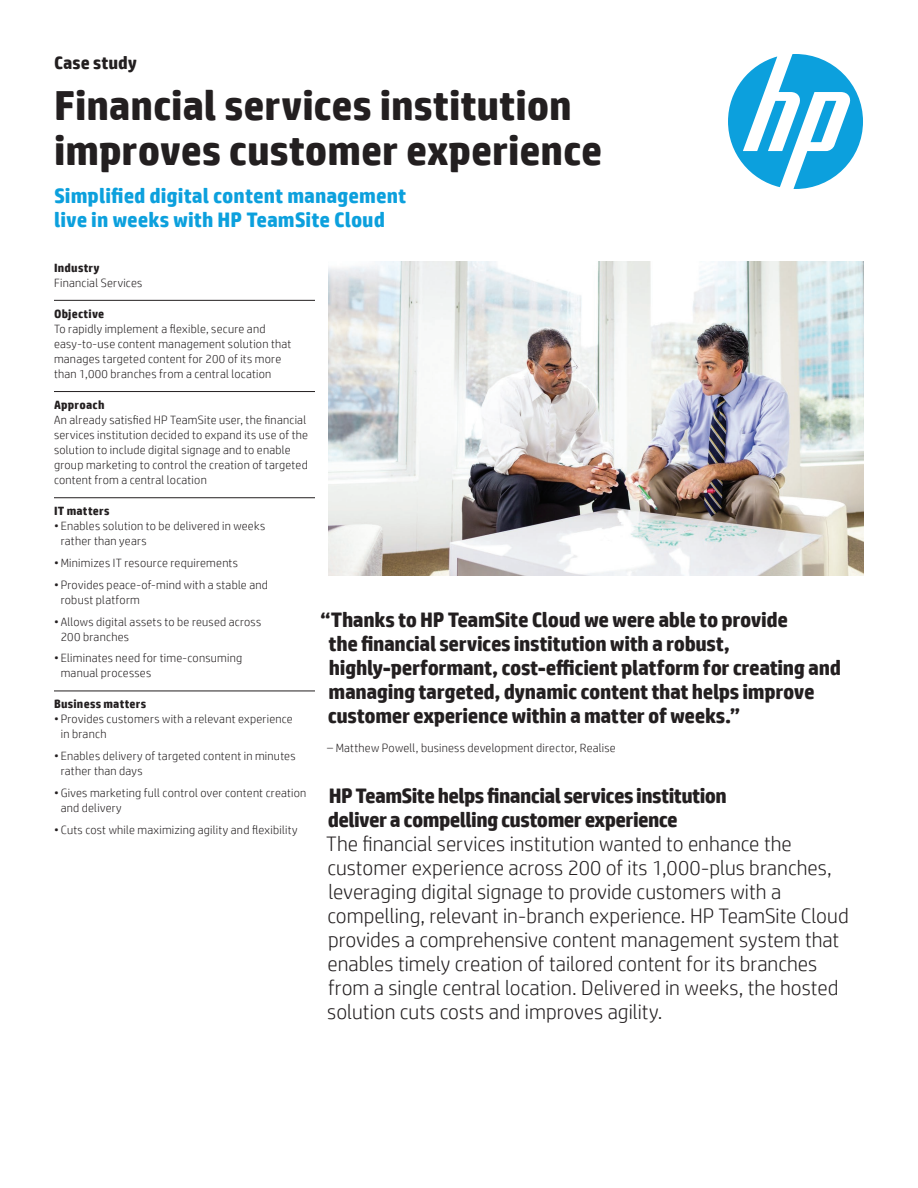
<style>
.page{position:relative;width:918px;height:1188px;background:#fff}
.page>*{position:absolute;margin:0;border:0;box-sizing:border-box;transform-origin:0 0}
.Headline_28_30{font:700 42px/45px "HP Simplified";letter-spacing:-.005em;color:#231f20}
.Intro_14_16{font:300 21px/24px "HP Simplified";color:#231f20}
.Cover_quote_14_16{font:700 21px/24px "HP Simplified";letter-spacing:-.02em;color:#231f20}
.Subhead_14_16_bold_b{font:700 21px/24px "HP Simplified";letter-spacing:-.03em;color:#231f20}
.Subhead_14_16_bold_b-2{font:700 21px/24px "HP Simplified";color:#0ca0dd}
.Docment_type_12_14{font:700 18px "HP Simplified";letter-spacing:.005em;color:#231f20}
.Sidebar_body_w__rule{font:300 12px/15px "HP Simplified";letter-spacing:.02em;color:#231f20}
.Cover_quote_attribut{font:300 12px "HP Simplified";letter-spacing:.02em;color:#231f20}
.Sidebar_header{font:700 12px "HP Simplified";letter-spacing:.02em;color:#231f20}
</style>
<div class="page">
<svg style="left:728px;top:54px;width:135px;height:135px"></svg>
<img style="left:329px;top:262px;width:535px;height:313px">
<hr style="left:54px;top:300px;width:261px;height:1px;background:#231f20">
<hr style="left:54px;top:391px;width:261px;height:1px;background:#231f20">
<hr style="left:54px;top:497px;width:261px;height:1px;background:#231f20">
<hr style="left:54px;top:691px;width:261px;height:1px;background:#231f20">
<p class="Docment_type_12_14" style="left:54px;top:52px;width:85px">Case study</p>
<p class="Headline_28_30" style="left:54px;top:83px;width:550px">Financial services institution improves customer experience</p>
<p class="Subhead_14_16_bold_b-2" style="left:54px;top:183px;width:354px">Simplified digital content management live in weeks with HP TeamSite Cloud</p>
<p class="Sidebar_header" style="left:54px;top:260px;width:47px">Industry</p>
<p class="Sidebar_body_w__rule" style="left:54px;top:275px;width:90px">Financial Services</p>
<p class="Sidebar_header" style="left:54px;top:307px;width:52px">Objective</p>
<p class="Sidebar_body_w__rule" style="left:54px;top:321px;width:239px">To rapidly implement a flexible, secure and easy-to-use content management solution that manages targeted content for 200 of its more than 1,000 branches from a central location</p>
<p class="Sidebar_header" style="left:54px;top:398px;width:52px">Approach</p>
<p class="Sidebar_body_w__rule" style="left:54px;top:412px;width:256px">An already satisfied HP TeamSite user, the financial services institution decided to expand its use of the solution to include digital signage and to enable group marketing to control the creation of targeted content from a central location</p>
<p class="Sidebar_header" style="left:54px;top:504px;width:57px">IT matters</p>
<p class="Sidebar_body_w__rule" style="left:61px;top:518px;width:206px;text-indent:-7px">• Enables solution to be delivered in weeks rather than years</p>
<p class="Sidebar_body_w__rule" style="left:54px;top:555px;width:186px">•Minimizes IT resource requirements</p>
<p class="Sidebar_body_w__rule" style="left:61px;top:577px;width:209px;text-indent:-7px">• Provides peace-of-mind with a stable and robust platform</p>
<p class="Sidebar_body_w__rule" style="left:61px;top:614px;width:202px;text-indent:-7px">• Allows digital assets to be reused across<br>200 branches</p>
<p class="Sidebar_body_w__rule" style="left:61px;top:650px;width:183px;text-indent:-7px">• Eliminates need for time-consuming manual processes</p>
<p class="Sidebar_header" style="left:54px;top:697px;width:94px">Business matters</p>
<p class="Sidebar_body_w__rule" style="left:61px;top:712px;width:234px;text-indent:-7px">• Provides customers with a relevant experience in branch</p>
<p class="Sidebar_body_w__rule" style="left:61px;top:748px;width:236px;text-indent:-7px">• Enables delivery of targeted content in minutes rather than days</p>
<p class="Sidebar_body_w__rule" style="left:61px;top:785px;width:247px;text-indent:-7px">• Gives marketing full control over content creation and delivery</p>
<p class="Sidebar_body_w__rule" style="left:54px;top:822px;width:245px">• Cuts cost while maximizing agility and flexibility</p>
<p class="Cover_quote_14_16" style="left:328px;top:608px;width:515px;text-indent:-7px">“Thanks to HP TeamSite Cloud we were able to provide<br>the financial services institution with a robust, highly-performant, cost-efficient platform for creating and managing targeted, dynamic content that helps improve customer experience within a matter of weeks.”</p>
<p class="Cover_quote_attribut" style="left:327px;top:741px;width:290px">– Matthew Powell, business development director, Realise</p>
<p class="Subhead_14_16_bold_b" style="left:328px;top:783px;width:401px">HP TeamSite helps financial services institution deliver a compelling customer experience</p>
<p class="Intro_14_16" style="left:326px;top:831px;width:524px">The financial services institution wanted to enhance the customer experience across 200 of its 1,000-plus branches, leveraging digital signage to provide customers with a compelling, relevant in-branch experience. HP TeamSite Cloud provides a comprehensive content management system that enables timely creation of tailored content for its branches from a single central location. Delivered in weeks, the hosted solution cuts costs and improves agility.</p>
</div>
